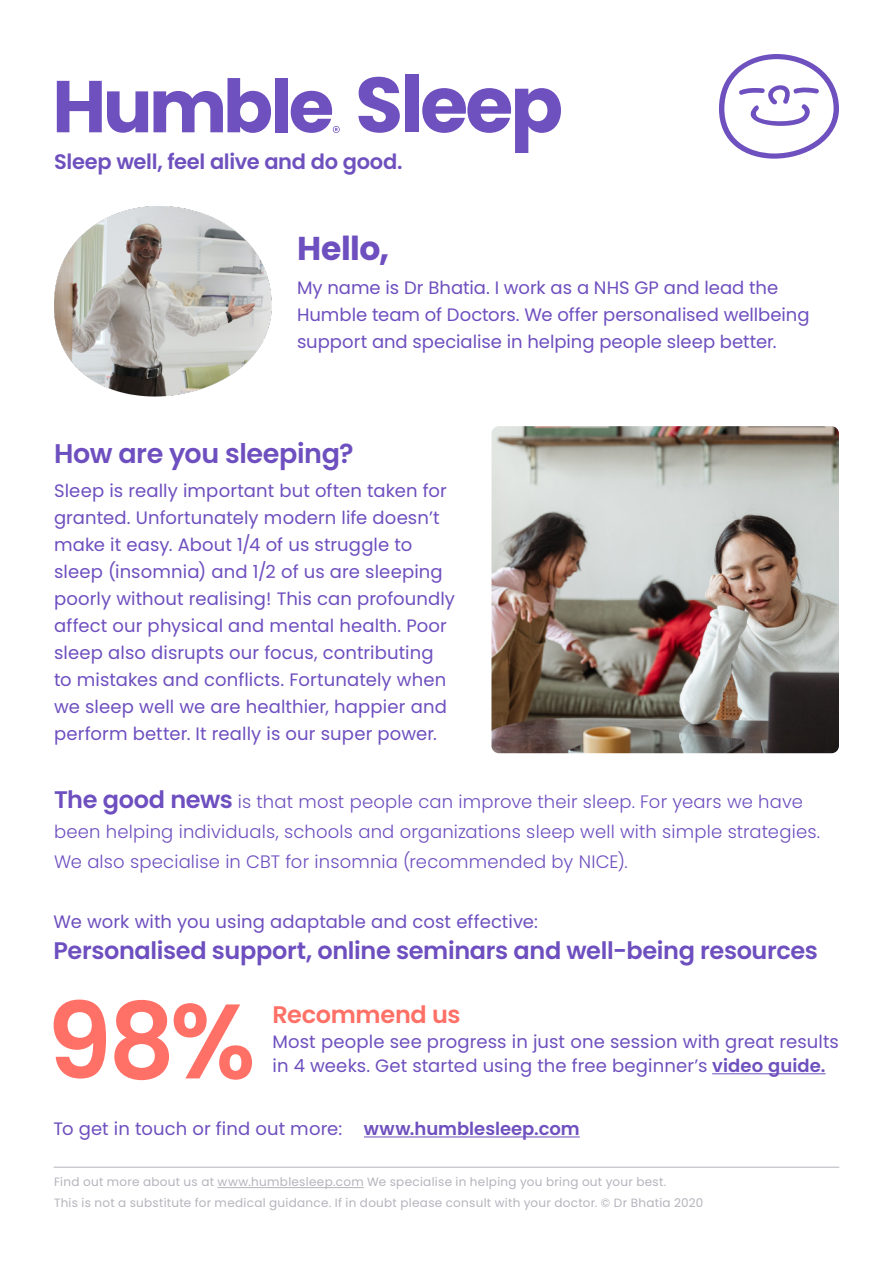
<style>
.page{position:relative;width:893px;height:1263px;background:#fff}
.page>*{position:absolute;margin:0;border:0;box-sizing:border-box;transform-origin:0 0}
.t1{font:700 78px "Poppins";letter-spacing:-.04em;color:#6e50be}
.t2{font:700 33px "Poppins";letter-spacing:-.01em;color:#6e4fbf}
.t3{font:600 27px "Poppins";letter-spacing:-.015em;color:#6e4fbf}
.t4{font:600 24px "Poppins";letter-spacing:-.015em;color:#6e4fbf}
.t5{font:600 24px "Poppins";letter-spacing:-.015em;color:#ff7066}
.t6{font:600 21px "Poppins";letter-spacing:-.01em;color:#6e50be}
.t7{font:18px/27px "Poppins";letter-spacing:.005em;color:#6e4fbf}
.t8{font:300 18px/30px "Poppins";letter-spacing:.01em;color:#6e4fbf}
.t9{font:18px/24px "Poppins";letter-spacing:.005em;color:#6e50be}
.t10{font:600 18px "Poppins";color:#6e50be}
.t11{font:12px "Poppins";letter-spacing:.025em;color:#b4b4bc}
.s1{font-weight:600;font-size:24px}
.s2{font-weight:600}
</style>
<div class="page">
<hr style="left:218px;top:1187px;width:146px;height:1px;background:#b4b4bc">
<hr style="left:364px;top:1136px;width:216px;height:1px;background:#6e50be">
<img style="left:54px;top:206px;width:218px;height:190px">
<hr style="left:712px;top:1073px;width:114px;height:1px;background:#6e50be">
<svg style="left:54px;top:999px;width:198px;height:81px"></svg>
<hr style="left:54px;top:1167px;width:785px;height:1px;background:#b4b4bc">
<svg style="left:719px;top:54px;width:120px;height:105px"></svg>
<svg style="left:57px;top:78px;width:214px;height:55px"></svg>
<div style="left:275px;top:78px;width:13px;height:54px;background:#6e50be"></div>
<svg style="left:291px;top:91px;width:49px;height:42px"></svg>
<img style="left:491px;top:426px;width:348px;height:327px">
<p class="t1" style="left:355px;top:60px;width:209px">Sleep</p>
<p class="t6" style="left:54px;top:150px;width:350px">Sleep well, feel alive and do good.</p>
<p class="t2" style="left:297px;top:229px;width:94px">Hello,</p>
<p class="t7" style="left:297px;top:274px;width:514px">My name is Dr Bhatia. I work as a NHS GP and lead the<br>Humble team of Doctors. We offer personalised wellbeing support and specialise in helping people sleep better.</p>
<p class="t3" style="left:54px;top:438px;width:301px">How are you sleeping?</p>
<p class="t7" style="left:54px;top:477px;width:394px">Sleep is really important but often taken for</p>
<p class="t7" style="left:54px;top:504px;width:387px">granted. Unfortunately modern life doesn’t</p>
<p class="t7" style="left:54px;top:531px;width:360px">make it easy. About 1/4 of us struggle to</p>
<p class="t7" style="left:54px;top:558px;width:390px">sleep (insomnia) and 1/2 of us are sleeping</p>
<p class="t7" style="left:54px;top:585px;width:403px">poorly without realising! This can profoundly</p>
<p class="t7" style="left:54px;top:612px;width:394px">affect our physical and mental health. Poor</p>
<p class="t7" style="left:54px;top:639px;width:381px">sleep also disrupts our focus, contributing</p>
<p class="t7" style="left:54px;top:666px;width:394px">to mistakes and conflicts. Fortunately when</p>
<p class="t7" style="left:54px;top:693px;width:394px">we sleep well we are healthier, happier and</p>
<p class="t7" style="left:54px;top:720px;width:385px">perform better. It really is our super power.</p>
<p class="t8" style="left:54px;top:787px;width:768px"><span class="s1">The good news</span> is that most people can improve their sleep. For years we have been helping individuals, schools and organizations sleep well with simple strategies.<br>We also specialise in CBT for insomnia (recommended by NICE).</p>
<p class="t7" style="left:54px;top:908px;width:486px">We work with you using adaptable and cost effective:</p>
<p class="t4" style="left:54px;top:937px;width:766px">Personalised support, online seminars and well-being resources</p>
<p class="t5" style="left:272px;top:1000px;width:190px">Recommend us</p>
<p class="t9" style="left:272px;top:1030px;width:568px">Most people see progress in just one session with great results in 4 weeks. Get started using the free beginner’s <span class="s2">video guide.</span></p>
<p class="t9" style="left:54px;top:1117px;width:290px">To get in touch or find out more:</p>
<p class="t10" style="left:364px;top:1118px;width:217px">www.humblesleep.com</p>
<p class="t11" style="left:54px;top:1175px;width:614px">Find out more about us at www.humblesleep.com We specialise in helping you bring out your best.</p>
<p class="t11" style="left:54px;top:1196px;width:651px">This is not a substitute for medical guidance. If in doubt please consult with your doctor. © Dr Bhatia 2020</p>
</div>
